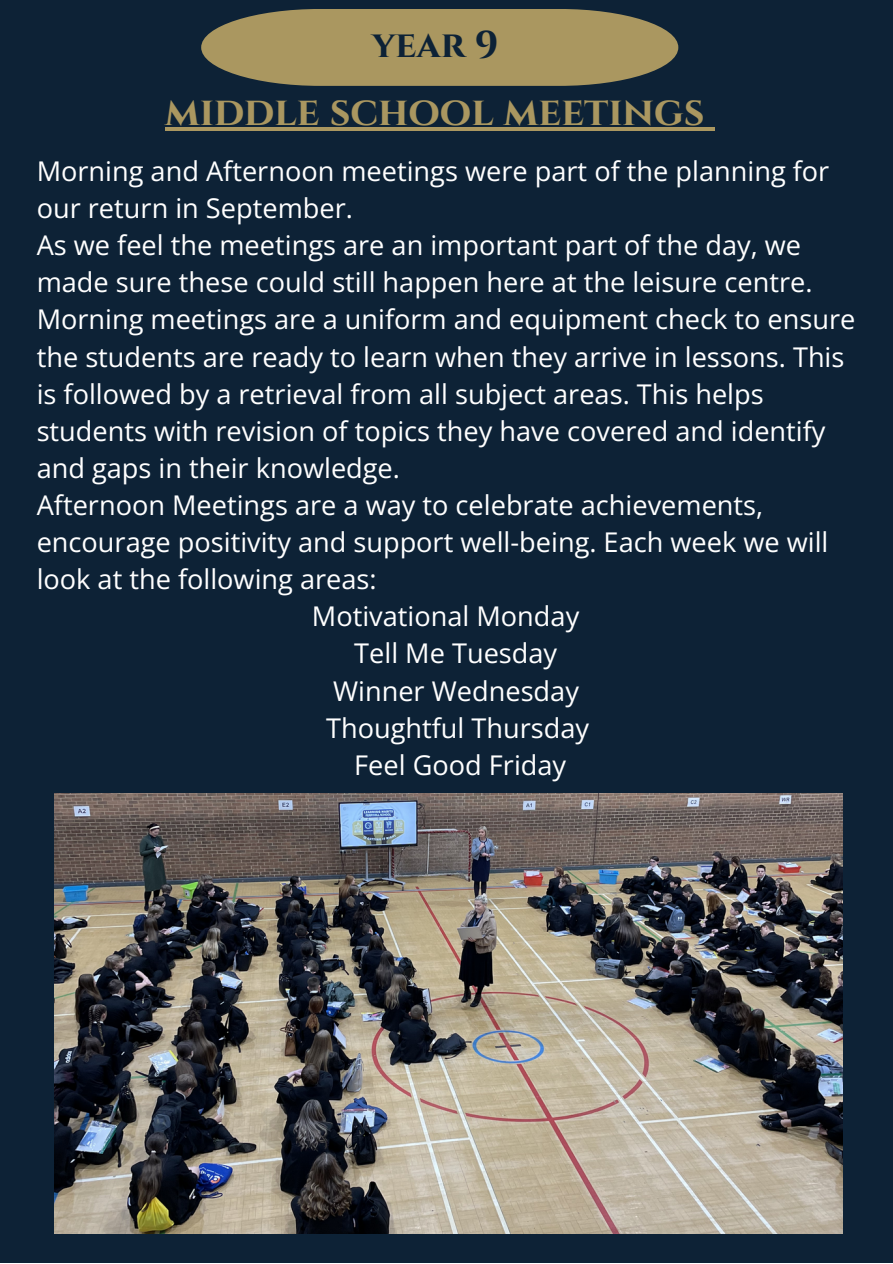
<style>
.page{position:relative;width:893px;height:1264px;background:#fff}
.page>*{position:absolute;margin:0;border:0;box-sizing:border-box;transform-origin:0 0}
.t1{font:700 40.5px "Cinzel";color:#aa9760}
.t2{font:700 37.5px "Cinzel";color:#0d2236}
.t3{font:27.15px/37px "Open Sans";color:#fff}
</style>
<div class="page">
<div style="left:0;top:0;width:892px;height:1262px;background:#0d2236"></div>
<img style="left:55px;top:793px;width:787px;height:439px">
<hr style="left:165px;top:127px;width:539px;height:3px;background:#aa9760">
<svg style="left:704px;top:127px;width:10px;height:3px"></svg>
<svg style="left:201px;top:9px;width:477px;height:77px;background:#988a5b"></svg>
<p class="t2" style="left:372px;top:21px;width:128px">YEAR 9</p>
<p class="t1" style="left:165px;top:85px;width:541px">MIDDLE SCHOOL MEETINGS</p>
<p class="t3" style="left:37px;top:152px;width:794px">Morning and Afternoon meetings were part of the planning for our return in September.</p>
<p class="t3" style="left:37px;top:226px;width:777px">As we feel the meetings are an important part of the day, we made sure these could still happen here at the leisure centre.</p>
<p class="t3" style="left:37px;top:300px;width:820px">Morning meetings are a uniform and equipment check to ensure the students are ready to learn when they arrive in lessons. This is followed by a retrieval from all subject areas. This helps students with revision of topics they have covered and identify and gaps in their knowledge.</p>
<p class="t3" style="left:37px;top:486px;width:793px">Afternoon Meetings are a way to celebrate achievements, encourage positivity and support well-being. Each week we will look at the following areas:</p>
<p class="t3" style="left:312px;top:597px;width:269px">Motivational Monday</p>
<p class="t3" style="left:354px;top:634px;width:204px">Tell Me Tuesday</p>
<p class="t3" style="left:333px;top:671px;width:247px">Winner Wednesday</p>
<p class="t3" style="left:326px;top:708px;width:264px">Thoughtful Thursday</p>
<p class="t3" style="left:354px;top:745px;width:213px">Feel Good Friday</p>
</div>
